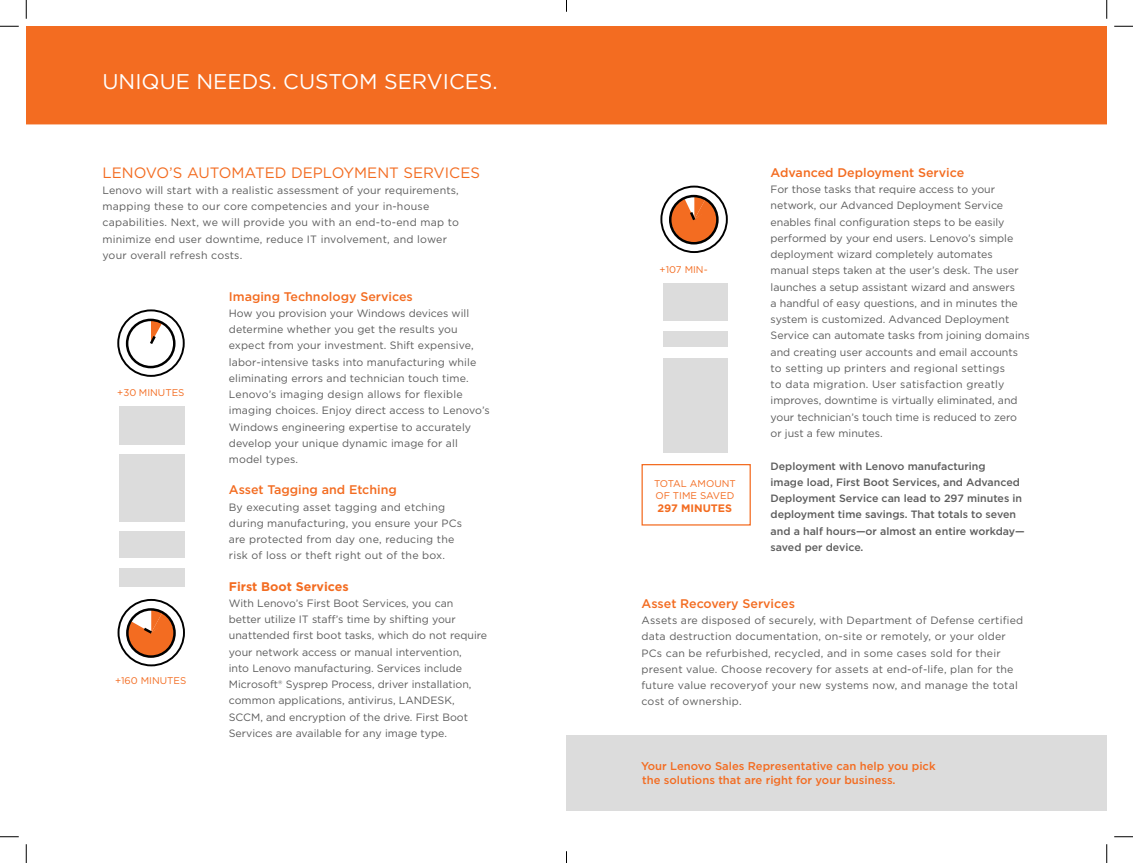
<style>
.page{position:relative;width:1133px;height:863px;background:#fff}
.page>*{position:absolute;margin:0;border:0;box-sizing:border-box;transform-origin:0 0}
.t1{font:21.25px "Gotham";color:#fff}
.t2{font:15px "Gotham";color:#f36c21}
.t3{font:500 12.5px "Gotham";color:#f36c21}
.t4{font:700 12.5px "Gotham";color:#f36c21}
.t5{font:500 11.25px/13.8px "Gotham";color:#f36c21}
.t6{font:700 10.88px "Gotham";color:#f36c21}
.t7{font:10.62px/16.2px "Gotham";color:#5c5c5c}
.t8{font:10.62px/16.2px "Gotham";letter-spacing:.02em;color:#5c5c5c}
.t9{font:500 10.62px/16.2px "Gotham";color:#5c5c5c}
.t10{font:9.75px/11.8px "Gotham";color:#f36c21}
</style>
<div class="page">
<div style="left:641px;top:464px;width:110px;height:61px;border:1px solid #f36c21"></div>
<div style="left:26px;top:26px;width:1080px;height:98px;background:#f36c21"></div>
<div style="left:566px;top:735px;width:540px;height:75px;background:#dcdcdc"></div>
<svg style="left:117px;top:309px;width:68px;height:68px"></svg>
<svg style="left:118px;top:599px;width:67px;height:67px"></svg>
<svg style="left:660px;top:186px;width:68px;height:67px"></svg>
<div style="left:663px;top:331px;width:65px;height:15px;background:#dcdcdc"></div>
<div style="left:663px;top:283px;width:65px;height:37px;background:#dcdcdc"></div>
<div style="left:119px;top:406px;width:65px;height:38px;background:#dcdcdc"></div>
<div style="left:663px;top:358px;width:65px;height:94px;background:#dcdcdc"></div>
<div style="left:119px;top:454px;width:65px;height:67px;background:#dcdcdc"></div>
<div style="left:119px;top:531px;width:65px;height:27px;background:#dcdcdc"></div>
<div style="left:119px;top:568px;width:65px;height:18px;background:#dcdcdc"></div>
<svg style="left:0;top:25px;width:19px;height:2px"></svg>
<svg style="left:1114px;top:25px;width:18px;height:2px"></svg>
<svg style="left:0;top:836px;width:19px;height:1px"></svg>
<svg style="left:1114px;top:836px;width:18px;height:1px"></svg>
<svg style="left:25px;top:0;width:2px;height:19px"></svg>
<svg style="left:25px;top:844px;width:2px;height:18px"></svg>
<svg style="left:1106px;top:0;width:1px;height:19px"></svg>
<svg style="left:1106px;top:844px;width:1px;height:18px"></svg>
<h1 class="t1" style="left:102px;top:68px;width:397px">UNIQUE NEEDS. CUSTOM SERVICES.</h1>
<h2 class="t2" style="left:102px;top:163px;width:379px">LENOVO’S AUTOMATED DEPLOYMENT SERVICES</h2>
<p class="t8" style="left:102px;top:182px;width:358px">Lenovo will start with a realistic assessment of your requirements, mapping these to our core competencies and your in-house capabilities. Next, we will provide you with an end-to-end map to minimize end user downtime, reduce IT involvement, and lower your overall refresh costs.</p>
<p class="t3" style="left:229px;top:288px;width:185px">Imaging Technology Services</p>
<p class="t7" style="left:229px;top:304px;width:262px">How you provision your Windows devices will determine whether you get the results you expect from your investment. Shift expensive, labor-intensive tasks into manufacturing while eliminating errors and technician touch time.<br>Lenovo’s imaging design allows for flexible imaging choices. Enjoy direct access to Lenovo’s Windows engineering expertise to accurately develop your unique dynamic image for all model types.</p>
<p class="t3" style="left:229px;top:482px;width:169px">Asset Tagging and Etching</p>
<p class="t8" style="left:229px;top:498px;width:235px">By executing asset tagging and etching during manufacturing, you ensure your PCs are protected from day one, reducing the risk of loss or theft right out of the box.</p>
<p class="t4" style="left:229px;top:578px;width:121px">First Boot Services</p>
<p class="t7" style="left:229px;top:594px;width:260px">With Lenovo’s First Boot Services, you can better utilize IT staff’s time by shifting your unattended first boot tasks, which do not require your network access or manual intervention,<br>into Lenovo manufacturing. Services include Microsoft® Sysprep Process, driver installation, common applications, antivirus, LANDESK, SCCM, and encryption of the drive. First Boot Services are available for any image type.</p>
<p class="t10" style="left:117px;top:387px;width:69px">+30 MINUTES</p>
<p class="t10" style="left:115px;top:674px;width:73px">+160 MINUTES</p>
<p class="t10" style="left:659px;top:264px;width:49px">+107 MIN-</p>
<p class="t10" style="left:654px;top:477px;width:83px">TOTAL AMOUNT<br>OF TIME SAVED</p>
<p class="t6" style="left:657px;top:501px;width:76px">297 MINUTES</p>
<p class="t3" style="left:770px;top:164px;width:195px">Advanced Deployment Service</p>
<p class="t7" style="left:770px;top:181px;width:261px">For those tasks that require access to your network, our Advanced Deployment Service enables final configuration steps to be easily performed by your end users. Lenovo’s simple deployment wizard completely automates manual steps taken at the user’s desk. The user launches a setup assistant wizard and answers<br>a handful of easy questions, and in minutes the system is customized. Advanced Deployment Service can automate tasks from joining domains and creating user accounts and email accounts to setting up printers and regional settings<br>to data migration. User satisfaction greatly improves, downtime is virtually eliminated, and your technician’s touch time is reduced to zero or just a few minutes.</p>
<p class="t9" style="left:770px;top:457px;width:255px">Deployment with Lenovo manufacturing<br>image load, First Boot Services, and Advanced Deployment Service can lead to 297 minutes in deployment time savings. That totals to seven and a half hours—or almost an entire workday— saved per device.</p>
<p class="t3" style="left:641px;top:595px;width:155px">Asset Recovery Services</p>
<p class="t8" style="left:641px;top:612px;width:383px">Assets are disposed of securely, with Department of Defense certified data destruction documentation, on-site or remotely, or your older PCs can be refurbished, recycled, and in some cases sold for their present value. Choose recovery for assets at end-of-life, plan for the future value recoveryof your new systems now, and manage the total cost of ownership.</p>
<p class="t5" style="left:641px;top:759px;width:296px">Your Lenovo Sales Representative can help you pick the solutions that are right for your business.</p>
</div>
